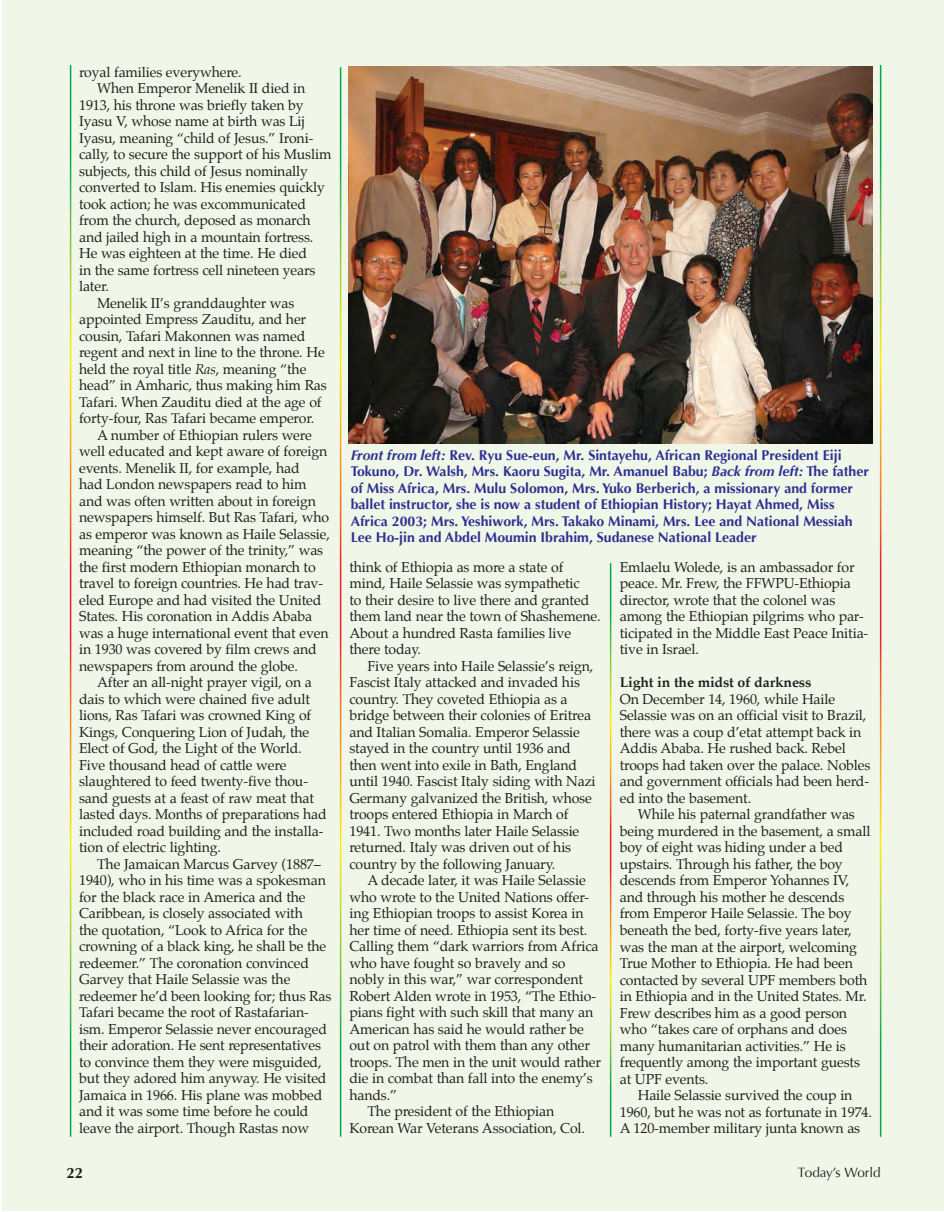
<style>
.page{position:relative;width:944px;height:1212px;background:#fff}
.page>*{position:absolute;margin:0;border:0;box-sizing:border-box;transform-origin:0 0}
.t1{font:700 15px "Optima";color:#231f20}
.Text{font:14.1px/16.5px "Palatino";letter-spacing:-.01em;color:#231f20}
.t2{font:700 14.1px/16.5px "Optima";color:#2e3092}
.Text-2{font:700 14.1px "Palatino";letter-spacing:-.01em;color:#231f20}
.t3{font:13.5px "Optima";color:#231f20}
.s1{font-style:italic}
</style>
<div class="page">
<div style="left:3px;top:0;width:941px;height:1211px;background:#f1f7e8"></div>
<hr style="left:70px;top:65px;width:1px;height:1072px;background:#fff">
<hr style="left:340px;top:67px;width:1px;height:1070px;background:#fff">
<hr style="left:610px;top:563px;width:1px;height:574px;background:#fff">
<hr style="left:880px;top:65px;width:1px;height:1072px;background:#fff">
<img style="left:348px;top:67px;width:524px;height:376px">
<p class="Text" style="left:79px;top:65px;width:164px">royal families everywhere.</p>
<p class="Text" style="left:79px;top:82px;width:254px;text-indent:18px">When Emperor Menelik II died in 1913, his throne was briefly taken by Iyasu V, whose name at birth was Lij Iyasu, meaning “child of Jesus.” Ironi&shy;cally, to secure the support of his Muslim subjects, this child of Jesus nominally converted to Islam. His enemies quickly took action; he was excommunicated from the church, deposed as monarch and jailed high in a mountain fortress.<br>He was eighteen at the time. He died<br>in the same fortress cell nineteen years later.</p>
<p class="Text" style="left:79px;top:296px;width:249px;text-indent:18px">Menelik II’s granddaughter was appointed Empress Zauditu, and her cousin, Tafari Makonnen was named regent and next in line to the throne. He held the royal title <span class="s1">Ras</span>, meaning “the head” in Amharic, thus making him Ras Tafari. When Zauditu died at the age of forty-four, Ras Tafari became emperor.</p>
<p class="Text" style="left:79px;top:428px;width:252px;text-indent:18px">A number of Ethiopian rulers were well educated and kept aware of foreign events. Menelik II, for example, had<br>had London newspapers read to him and was often written about in foreign newspapers himself. But Ras Tafari, who as emperor was known as Haile Selassie, meaning “the power of the trinity,” was the first modern Ethiopian monarch to travel to foreign countries. He had trav&shy;eled Europe and had visited the United States. His coronation in Addis Ababa was a huge international event that even in 1930 was covered by film crews and newspapers from around the globe.</p>
<p class="Text" style="left:79px;top:675px;width:249px;text-indent:18px">After an all-night prayer vigil, on a dais to which were chained five adult lions, Ras Tafari was crowned King of Kings, Conquering Lion of Judah, the Elect of God, the Light of the World.<br>Five thousand head of cattle were slaughtered to feed twenty-five thou&shy;sand guests at a feast of raw meat that lasted days. Months of preparations had included road building and the installa&shy;tion of electric lighting.</p>
<p class="Text" style="left:79px;top:857px;width:254px;text-indent:18px">The Jamaican Marcus Garvey (1887– 1940), who in his time was a spokesman for the black race in America and the Caribbean, is closely associated with<br>the quotation, “Look to Africa for the crowning of a black king, he shall be the redeemer.” The coronation convinced Garvey that Haile Selassie was the redeemer he’d been looking for; thus Ras Tafari became the root of Rastafarian&shy;ism. Emperor Selassie never encouraged their adoration. He sent representatives to convince them they were misguided, but they adored him anyway. He visited Jamaica in 1966. His plane was mobbed and it was some time before he could leave the airport. Though Rastas now</p>
<p class="t2" style="left:351px;top:447px;width:520px"><span class="s1">Front from left:</span> Rev. Ryu Sue-eun, Mr. Sintayehu, African Regional President Eiji Tokuno, Dr. Walsh, Mrs. Kaoru Sugita, Mr. Amanuel Babu; <span class="s1">Back from left:</span> The father of Miss Africa, Mrs. Mulu Solomon, Mrs. Yuko Berberich, a missionary and former ballet instructor, she is now a student of Ethiopian H istory; Hayat Ahmed, Miss Africa 2003; Mrs. Yeshiwork, Mrs. Takako Minami, Mrs. Lee and National Messiah Lee H o-jin and Abdel Moumin I brahim, Sudanese National Leader</p>
<p class="Text" style="left:349px;top:560px;width:253px">think of Ethiopia as more a state of mind, Haile Selassie was sympathetic<br>to their desire to live there and granted them land near the town of Shashemene.<br>About a hundred Rasta families live there today.</p>
<p class="Text" style="left:349px;top:659px;width:248px;text-indent:18px">Five years into Haile Selassie’s reign, Fascist Italy attacked and invaded his country. They coveted Ethiopia as a bridge between their colonies of Eritrea and Italian Somalia. Emperor Selassie stayed in the country until 1936 and then went into exile in Bath, England until 1940. Fascist Italy siding with Nazi Germany galvanized the British, whose troops entered Ethiopia in March of 1941. Two months later Haile Selassie returned. Italy was driven out of his country by the following January.</p>
<p class="Text" style="left:349px;top:873px;width:253px;text-indent:18px">A decade later, it was Haile Selassie who wrote to the United Nations offer&shy;ing Ethiopian troops to assist Korea in her time of need. Ethiopia sent its best.<br>Calling them “dark warriors from Africa who have fought so bravely and so nobly in this war,” war correspondent Robert Alden wrote in 1953, “The Ethio&shy;pians fight with such skill that many an American has said he would rather be out on patrol with them than any other troops. The men in the unit would rather die in combat than fall into the enemy’s hands.”</p>
<p class="Text" style="left:349px;top:1104px;width:237px;text-indent:18px">The president of the Ethiopian<br>Korean War Veterans Association, Col.</p>
<p class="Text" style="left:620px;top:560px;width:250px">Emlaelu Wolede, is an ambassador for peace. Mr. Frew, the FFWPU-Ethiopia director, wrote that the colonel was among the Ethiopian pilgrims who par&shy;ticipated in the Middle East Peace Initia&shy;tive in Israel.</p>
<p class="Text-2" style="left:620px;top:674px;width:193px">Light in the midst of darkness</p>
<p class="Text" style="left:620px;top:692px;width:252px">On December 14, 1960, while Haile Selassie was on an official visit to Brazil, there was a coup d’etat attempt back in Addis Ababa. He rushed back. Rebel troops had taken over the palace. Nobles and government officials had been herd&shy;ed into the basement.</p>
<p class="Text" style="left:620px;top:807px;width:252px;text-indent:18px">While his paternal grandfather was being murdered in the basement, a small boy of eight was hiding under a bed upstairs. Through his father, the boy descends from Emperor Yohannes IV, and through his mother he descends from Emperor Haile Selassie. The boy beneath the bed, forty-five years later, was the man at the airport, welcoming True Mother to Ethiopia. He had been contacted by several UPF members both in Ethiopia and in the United States. Mr.<br>Frew describes him as a good person who “takes care of orphans and does many humanitarian activities.” He is frequently among the important guests at UPF events.</p>
<p class="Text" style="left:620px;top:1088px;width:254px;text-indent:18px">Haile Selassie survived the coup in<br>1960, but he was not as fortunate in 1974.<br>A 120-member military junta known as</p>
<p class="t1" style="left:66px;top:1164px;width:9px">22</p>
<p class="t3" style="left:798px;top:1164px;width:84px">Today’s World</p>
</div>
